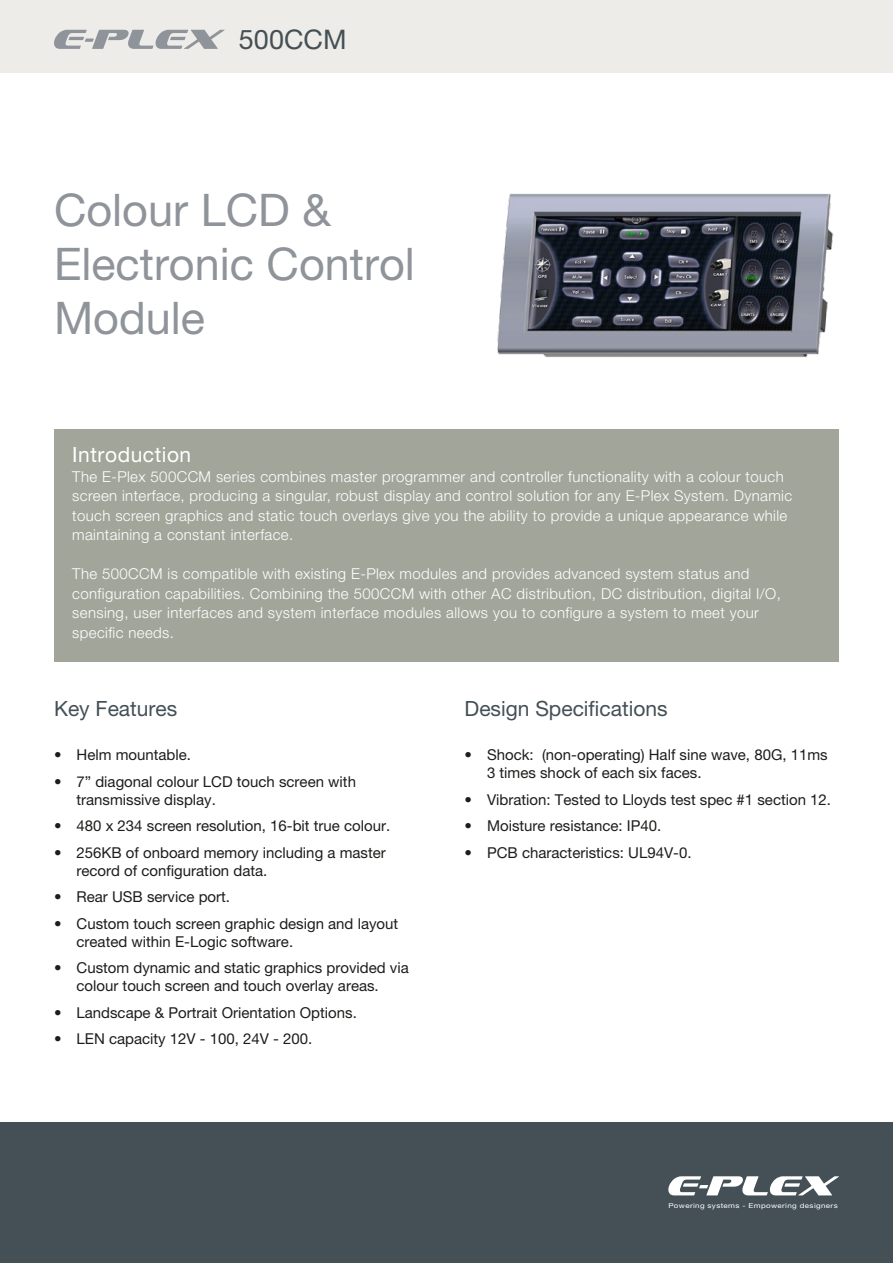
<style>
.page{position:relative;width:893px;height:1263px;background:#fff}
.page>*{position:absolute;margin:0;border:0;box-sizing:border-box;transform-origin:0 0}
.t1{font:45px/54px "Helvetica Neue LT Pro";color:#8f949b}
.t2{font:27px "Helvetica Neue LT Pro";color:#445055}
.t3{font:21px "Helvetica Neue LT Pro";color:#445055}
.t4{font:21px "Helvetica Neue LT Pro";letter-spacing:.025em;color:#fff}
.t5{font:15px/18px "Helvetica Neue LT Pro";color:#1d1d1b}
.t6{font:300 15px/19.5px "Helvetica Neue LT Pro";letter-spacing:.025em;color:#fff}
.t7{font:6.75px "Helvetica Neue LT Pro";letter-spacing:.045em;color:#fff;scale:1.19 1}
</style>
<div class="page">
<div style="left:0;top:1123px;width:893px;height:140px;background:#445055"></div>
<div style="left:0;top:0;width:893px;height:72px;background:#edece8"></div>
<svg style="left:668px;top:1176px;width:171px;height:19px"></svg>
<svg style="left:54px;top:30px;width:171px;height:19px"></svg>
<div style="left:54px;top:429px;width:785px;height:232px;background:#a2a599"></div>
<img style="left:497px;top:193px;width:337px;height:165px">
<h2 class="t2" style="left:239px;top:23px;width:109px">500CCM</h2>
<h1 class="t1" style="left:54px;top:183px;width:362px">Colour LCD &amp;<br>Electronic Control<br>Module</h1>
<h3 class="t4" style="left:72px;top:442px;width:120px">Introduction</h3>
<p class="t6" style="left:72px;top:466px;width:721px">The E-Plex 500CCM series combines master programmer and controller functionality with a colour touch screen interface, producing a singular, robust display and control solution for any E-Plex System. Dynamic touch screen graphics and static touch overlays give you the ability to provide a unique appearance while maintaining a constant interface.</p>
<p class="t6" style="left:72px;top:564px;width:710px">The 500CCM is compatible with existing E-Plex modules and provides advanced system status and configuration capabilities. Combining the 500CCM with other AC distribution, DC distribution, digital I/O, sensing, user interfaces and system interface modules allows you to configure a system to meet your specific needs.</p>
<h3 class="t3" style="left:54px;top:695px;width:125px">Key Features</h3>
<p class="t5" style="left:54px;top:745px;width:138px">• Helm mountable.</p>
<p class="t5" style="left:76px;top:772px;width:281px;text-indent:-22px">• 7” diagonal colour LCD touch screen with transmissive display.</p>
<p class="t5" style="left:54px;top:816px;width:338px">• 480 x 234 screen resolution, 16-bit true colour.</p>
<p class="t5" style="left:76px;top:843px;width:311px;text-indent:-22px">• 256KB of onboard memory including a master record of configuration data.</p>
<p class="t5" style="left:54px;top:887px;width:178px">• Rear USB service port.</p>
<p class="t5" style="left:76px;top:914px;width:323px;text-indent:-22px">• Custom touch screen graphic design and layout created within E-Logic software.</p>
<p class="t5" style="left:54px;top:958px;width:356px;text-align:center">• Custom dynamic and static graphics provided via colour touch screen and touch overlay areas.</p>
<p class="t5" style="left:54px;top:1003px;width:304px">• Landscape &amp; Portrait Orientation Options.</p>
<p class="t5" style="left:54px;top:1029px;width:260px">• LEN capacity 12V - 100, 24V - 200.</p>
<h3 class="t3" style="left:465px;top:695px;width:205px">Design Specifications</h3>
<p class="t5" style="left:487px;top:745px;width:342px;text-indent:-22px">• Shock: (non-operating) Half sine wave, 80G, 11ms<br>3 times shock of each six faces.</p>
<p class="t5" style="left:465px;top:790px;width:368px">• Vibration: Tested to Lloyds test spec #1 section 12.</p>
<p class="t5" style="left:465px;top:816px;width:198px">• Moisture resistance: IP40.</p>
<p class="t5" style="left:465px;top:843px;width:228px">• PCB characteristics: UL94V-0.</p>
<p class="t7" style="left:668px;top:1201px;width:144px">Powering systems - Empowering designers</p>
</div>
